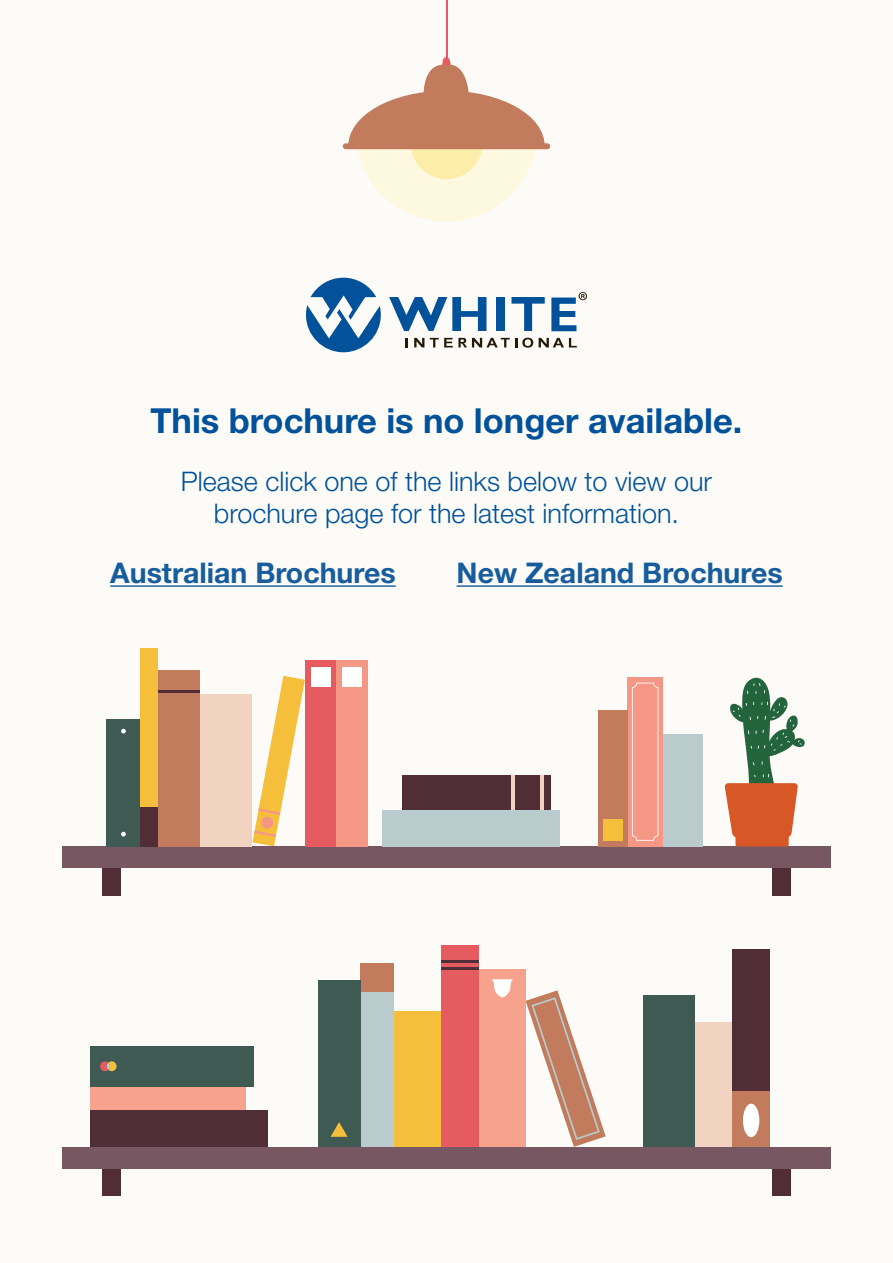
<style>
.page{position:relative;width:893px;height:1263px;background:#fdfbf7}
.page>*{position:absolute;margin:0;border:0;box-sizing:border-box;transform-origin:0 0}
.t1{font:700 34.5px "Helvetica Neue LT Std";color:#01529a}
.t2{font:700 28.5px "Helvetica Neue LT Std";color:#175d9e}
.t3{font:300 27px/32.4px "Helvetica Neue LT Std";color:#01529a;text-align:center}
</style>
<div class="page">
<div style="left:102px;top:1159px;width:19px;height:37px;background:#502d37"></div>
<div style="left:772px;top:1159px;width:19px;height:37px;background:#502d37"></div>
<div style="left:62px;top:1147px;width:768px;height:21px;background:#775761"></div>
<div style="left:90px;top:1110px;width:178px;height:37px;background:#502d37"></div>
<div style="left:695px;top:1022px;width:37px;height:125px;background:#f2d2c0"></div>
<div style="left:394px;top:1011px;width:47px;height:136px;background:#f5bf3b"></div>
<div style="left:90px;top:1087px;width:156px;height:23px;background:#f7a28c"></div>
<div style="left:360px;top:963px;width:34px;height:184px;background:#b9cbcc"></div>
<div style="left:360px;top:963px;width:34px;height:28px;background:#c27b5c"></div>
<div style="left:644px;top:996px;width:51px;height:151px;background:#3f5953"></div>
<div style="left:441px;top:945px;width:38px;height:202px;background:#e65b5f"></div>
<hr style="left:441px;top:960px;width:38px;height:3px;background:#502d37">
<hr style="left:441px;top:967px;width:38px;height:3px;background:#502d37">
<svg style="left:526px;top:990px;width:80px;height:157px"></svg>
<div style="left:318px;top:980px;width:42px;height:167px;background:#3f5953"></div>
<svg style="left:331px;top:1122px;width:17px;height:15px"></svg>
<div style="left:732px;top:950px;width:38px;height:197px;background:#502d37"></div>
<div style="left:732px;top:1092px;width:38px;height:55px;background:#c27b5c"></div>
<div style="left:743px;top:1104px;width:16px;height:33px;background:#fff;border-radius:50%"></div>
<div style="left:479px;top:969px;width:47px;height:178px;background:#f7a28c"></div>
<svg style="left:492px;top:979px;width:20px;height:18px"></svg>
<div style="left:90px;top:1046px;width:163px;height:41px;background:#3f5953"></div>
<svg style="left:100px;top:1061px;width:17px;height:10px"></svg>
<svg style="left:253px;top:676px;width:52px;height:170px"></svg>
<div style="left:102px;top:859px;width:19px;height:36px;background:#502d37"></div>
<div style="left:772px;top:859px;width:19px;height:36px;background:#502d37"></div>
<div style="left:62px;top:846px;width:768px;height:21px;background:#775761"></div>
<div style="left:200px;top:694px;width:52px;height:152px;background:#f2d2c0"></div>
<div style="left:382px;top:809px;width:178px;height:37px;background:#b9cbcc"></div>
<div style="left:735px;top:835px;width:54px;height:11px;background:#d75727;border-radius:2px"></div>
<svg style="left:724px;top:677px;width:81px;height:161px"></svg>
<div style="left:663px;top:734px;width:39px;height:112px;background:#b9cbcc"></div>
<div style="left:305px;top:660px;width:31px;height:186px;background:#e65b5f"></div>
<div style="left:311px;top:667px;width:19px;height:20px;background:#fff"></div>
<div style="left:336px;top:660px;width:32px;height:186px;background:#f59785"></div>
<div style="left:342px;top:667px;width:20px;height:20px;background:#fff"></div>
<div style="left:627px;top:677px;width:36px;height:169px;background:#f59785"></div>
<svg style="left:632px;top:683px;width:26px;height:158px"></svg>
<div style="left:106px;top:718px;width:35px;height:128px;background:#3f5953"></div>
<svg style="left:121px;top:729px;width:5px;height:4px"></svg>
<svg style="left:121px;top:832px;width:5px;height:4px"></svg>
<div style="left:158px;top:670px;width:42px;height:176px;background:#c27b5c"></div>
<hr style="left:158px;top:691px;width:42px;height:2px;background:#502d37">
<div style="left:598px;top:710px;width:29px;height:136px;background:#c27b5c"></div>
<div style="left:603px;top:820px;width:19px;height:21px;background:#f5bf3b"></div>
<div style="left:402px;top:775px;width:148px;height:34px;background:#502d37"></div>
<hr style="left:512px;top:775px;width:3px;height:34px;background:#f2d2c0">
<hr style="left:540px;top:775px;width:4px;height:34px;background:#f2d2c0">
<div style="left:140px;top:648px;width:18px;height:198px;background:#f5bf3b"></div>
<div style="left:140px;top:807px;width:18px;height:39px;background:#502d37"></div>
<hr style="left:446px;top:0;width:1px;height:61px;background:#e65b5f">
<div style="left:343px;top:143px;width:207px;height:6px;background:#c27b5c;border-radius:3px"></div>
<svg style="left:348px;top:56px;width:197px;height:166px"></svg>
<svg style="left:389px;top:297px;width:97px;height:34px"></svg>
<div style="left:496px;top:297px;width:8px;height:34px;background:#01529a"></div>
<svg style="left:511px;top:297px;width:34px;height:34px"></svg>
<svg style="left:405px;top:338px;width:3px;height:9px"></svg>
<svg style="left:430px;top:338px;width:103px;height:10px"></svg>
<svg style="left:414px;top:338px;width:10px;height:9px"></svg>
<svg style="left:539px;top:338px;width:38px;height:9px"></svg>
<svg style="left:306px;top:278px;width:75px;height:74px"></svg>
<svg style="left:551px;top:292px;width:36px;height:39px"></svg>
<hr style="left:110px;top:585px;width:286px;height:2px;background:#175d9e">
<hr style="left:457px;top:585px;width:326px;height:2px;background:#175d9e">
<p class="t1" style="left:150px;top:399px;width:594px">This brochure is no longer available.</p>
<p class="t3" style="left:181px;top:464px;width:533px">Please click one of the links below to view our brochure page for the latest information.</p>
<p class="t2" style="left:110px;top:555px;width:287px">Australian Brochures</p>
<p class="t2" style="left:457px;top:555px;width:328px">New Zealand Brochures</p>
</div>
